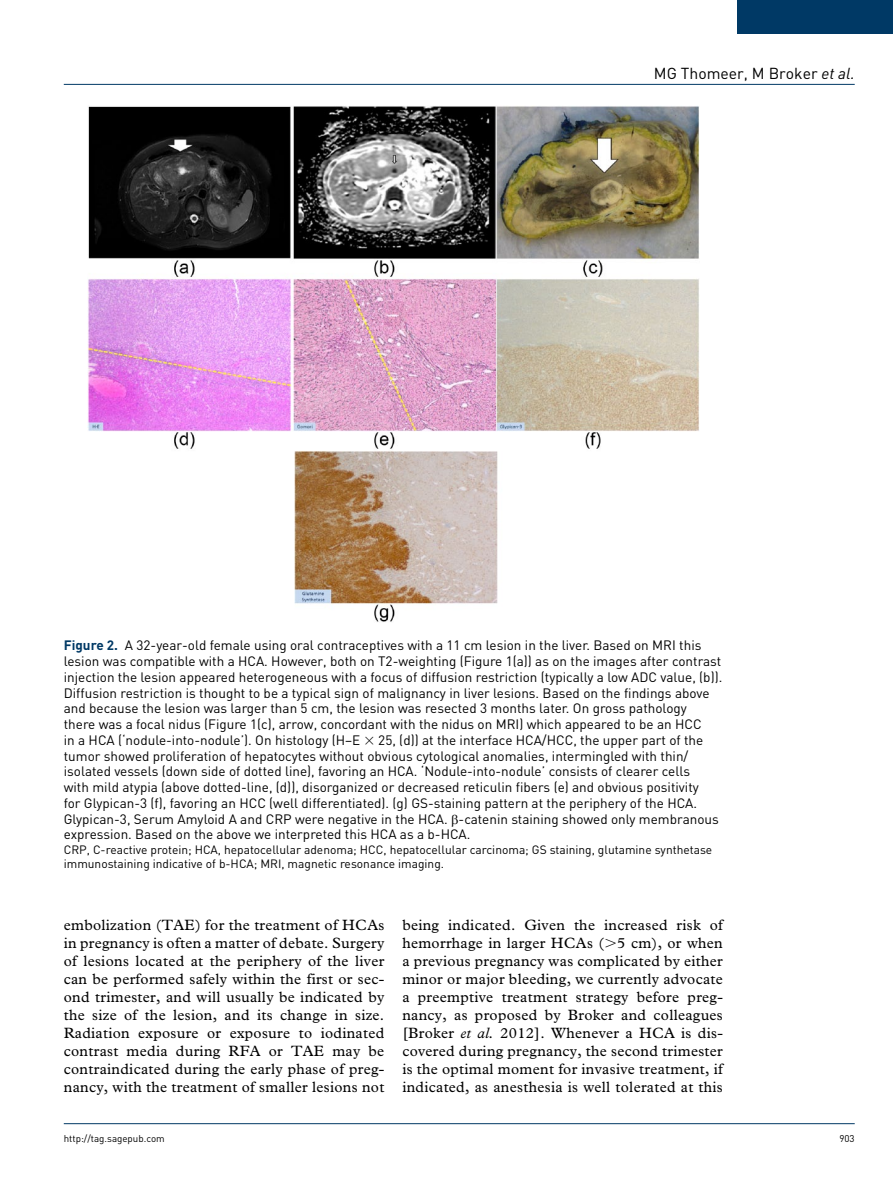
<style>
.page{position:relative;width:893px;height:1191px;background:#fff}
.page>*{position:absolute;margin:0;border:0;box-sizing:border-box;transform-origin:0 0}
.t1{font:15.75px "DIN";color:#000}
.t2{font:15px/18px "Plantin Std";letter-spacing:.02em;color:#000;text-align:justify}
.t3{font:13.5px/15.8px "DIN";color:#000}
.t4{font:12px/14.2px "DIN";color:#000}
.t5{font:9.75px "DIN";color:#000}
.s1{font-style:italic}
.s2{font-weight:700;color:#003965}
</style>
<div class="page">
<hr style="left:64px;top:84px;width:791px;height:1px;background:#003965">
<hr style="left:64px;top:1123px;width:791px;height:1px;background:#003965">
<div style="left:738px;top:0;width:155px;height:34px;background:#003965"></div>
<img style="left:87px;top:106px;width:612px;height:516px">
<p class="t1" style="left:654px;top:63px;width:202px">MG Thomeer, M Broker <span class="s1">et al.</span></p>
<p class="t3" style="left:64px;top:637px;width:660px"><span class="s2">Figure 2.</span> A 32-year-old female using oral contraceptives with a 11 cm lesion in the liver. Based on MRI this lesion was compatible with a HCA. However, both on T2-weighting (Figure 1(a)) as on the images after contrast injection the lesion appeared heterogeneous with a focus of diffusion restriction (typically a low ADC value, (b)).<br>Diffusion restriction is thought to be a typical sign of malignancy in liver lesions. Based on the findings above and because the lesion was larger than 5 cm, the lesion was resected 3 months later. On gross pathology<br>there was a focal nidus (Figure 1(c), arrow, concordant with the nidus on MRI) which appeared to be an HCC<br>in a HCA (‘nodule-into-nodule’). On histology (H–E</p>
<p class="t3" style="left:64px;top:732px;width:657px;text-indent:314px">25, (d)) at the interface HCA/HCC, the upper part of the tumor showed proliferation of hepatocytes without obvious cytological anomalies, intermingled with thin/ isolated vessels (down side of dotted line), favoring an HCA. ‘Nodule-into-nodule’ consists of clearer cells<br>with mild atypia (above dotted-line, (d)), disorganized or decreased reticulin fibers (e) and obvious positivity for Glypican-3 (f), favoring an HCC (well differentiated). (g) GS-staining pattern at the periphery of the HCA.<br>Glypican-3, Serum Amyloid A and CRP were negative in the HCA. -catenin staining showed only membranous expression. Based on the above we interpreted this HCA as a b-HCA.</p>
<p class="t4" style="left:64px;top:842px;width:650px">CRP, C-reactive protein; HCA, hepatocellular adenoma; HCC, hepatocellular carcinoma; GS staining, glutamine synthetase immunostaining indicative of b-HCA; MRI, magnetic resonance imaging.</p>
<p class="t2" style="left:64px;top:916px;width:322px">embolization (TAE) for the treatment of HCAs in pregnancy is often a matter of debate. Surgery of lesions located at the periphery of the liver can be performed safely within the first or sec&shy;ond trimester, and will usually be indicated by the size of the lesion, and its change in size.<br>Radiation exposure or exposure to iodinated contrast media during RFA or TAE may be contraindicated during the early phase of preg&shy;nancy, with the treatment of smaller lesions not</p>
<p class="t2" style="left:402px;top:916px;width:322px">being indicated. Given the increased risk of hemorrhage in larger HCAs ( 5 cm), or when a previous pregnancy was complicated by either minor or major bleeding, we currently advocate a preemptive treatment strategy before preg&shy;nancy, as proposed by Broker and colleagues [Broker <span class="s1">et al.</span> 2012]. Whenever a HCA is dis&shy;covered during pregnancy, the second trimester is the optimal moment for invasive treatment, if indicated, as anesthesia is well tolerated at this</p>
<p class="t5" style="left:64px;top:1132px;width:103px">http://tag.sagepub.com</p>
<p class="t5" style="left:839px;top:1132px;width:17px">903</p>
</div>
